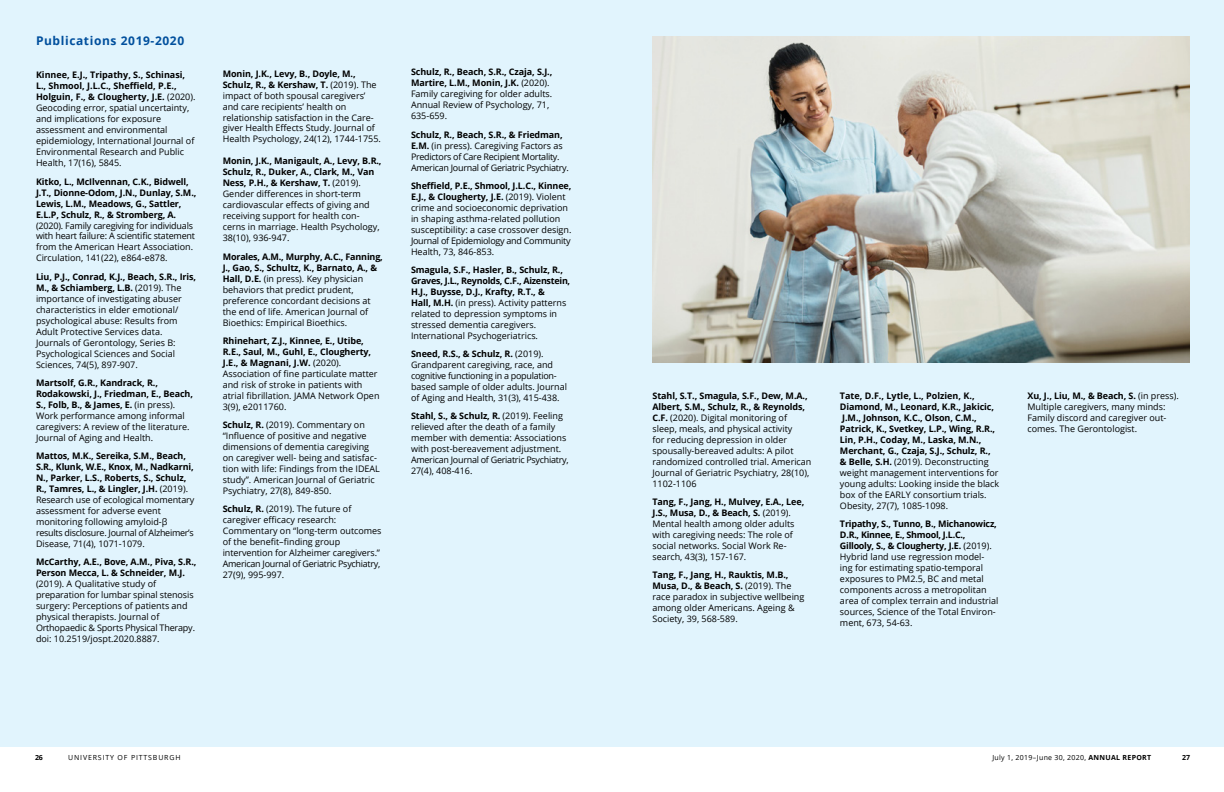
<style>
.page{position:relative;width:1224px;height:792px;background:#fff}
.page>*{position:absolute;margin:0;border:0;box-sizing:border-box;transform-origin:0 0}
.t1{font:700 12px "Open Sans";letter-spacing:.05em;color:#004f9d}
.t2{font:9px/11px "Open Sans";color:#000}
.t3{font:700 9px/11px "Open Sans";letter-spacing:-.01em;color:#000}
.t4{font:9px/11px "Open Sans";letter-spacing:-.02em;color:#000}
.t5{font:9px/11px "Open Sans";letter-spacing:-.03em;color:#000}
.t6{font:7px "Open Sans";letter-spacing:.04em;color:#000}
.t7{font:7px "Open Sans";letter-spacing:.12em;color:#000}
.t8{font:700 7px "Open Sans";color:#000}
.s1{font-weight:700}
.s2{font-weight:400}
</style>
<div class="page">
<div style="left:613px;top:0;width:611px;height:747px;background:#e1f4fd"></div>
<div style="left:0;top:0;width:612px;height:746px;background:#e1f4fd"></div>
<img style="left:652px;top:36px;width:537px;height:327px">
<h1 class="t1" style="left:36px;top:32px;width:150px">Publications 2019-2020</h1>
<p class="t2" style="left:36px;top:69px;width:161px"><span class="s1">Kinnee, E.J., Tripathy, S., Schinasi, L., Shmool, J.L.C., Sheffield, P.E., Holguin, F., &amp; Clougherty, J.E.</span> (2020).<br>Geocoding error, spatial uncertainty, and implications for exposure assessment and environmental epidemiology, International Journal of Environmental Research and Public Health, 17(16), 5845.</p>
<p class="t3" style="left:36px;top:176px;width:162px">Kitko, L., McIlvennan, C.K., Bidwell, J.T., Dionne-Odom, J.N., Dunlay, S.M., Lewis, L.M., Meadows, G., Sattler, E.L.P, Schulz, R., &amp; Stromberg, A.</p>
<p class="t4" style="left:36px;top:220px;width:161px">(2020). Family caregiving for individuals with heart failure: A scientific statement from the American Heart Association.<br>Circulation, 141(22), e864-e878.</p>
<p class="t2" style="left:36px;top:271px;width:162px"><span class="s1">Liu, P.J., Conrad, K.J., Beach, S.R., Iris, M., &amp; Schiamberg, L.B.</span> (2019). The importance of investigating abuser characteristics in elder emotional/ psychological abuse: Results from Adult Protective Services data.<br>Journals of Gerontology, Series B:<br>Psychological Sciences and Social Sciences, 74(5), 897-907.</p>
<p class="t2" style="left:36px;top:377px;width:159px"><span class="s1">Martsolf, G.R., Kandrack, R., Rodakowski, J., Friedman, E., Beach, S., Folb, B., &amp; James, E.</span> (in press).<br>Work performance among informal caregivers: A review of the literature.<br>Journal of Aging and Health.</p>
<p class="t2" style="left:36px;top:450px;width:160px"><span class="s1">Mattos, M.K., Sereika, S.M., Beach, S.R., Klunk, W.E., Knox, M., Nadkarni, N., Parker, L.S., Roberts, S., Schulz, R., Tamres, L., &amp; Lingler, J.H.</span> (2019).<br>Research use of ecological momentary assessment for adverse event monitoring following amyloid-β results disclosure. Journal of Alzheimer’s Disease, 71(4), 1071-1079.</p>
<p class="t3" style="left:36px;top:556px;width:162px">McCarthy, A.E., Bove, A.M., Piva, S.R.,<br>Person Mecca, L. &amp; Schneider, M.J.</p>
<p class="t2" style="left:36px;top:578px;width:161px">(2019). A Qualitative study of preparation for lumbar spinal stenosis surgery: Perceptions of patients and physical therapists. Journal of Orthopaedic &amp; Sports Physical Therapy. doi: 10.2519/jospt.2020.8887.</p>
<p class="t2" style="left:223px;top:68px;width:160px"><span class="s1">Monin, J.K., Levy, B., Doyle, M., Schulz, R., &amp; Kershaw, T.</span> (2019). The impact of both spousal caregivers’ and care recipients’ health on relationship satisfaction in the Care&shy;giver Health Effects Study. Journal of Health Psychology, 24(12), 1744-1755.</p>
<p class="t2" style="left:223px;top:155px;width:160px"><span class="s1">Monin, J.K., Manigault, A., Levy, B.R., Schulz, R., Duker, A., Clark, M., Van Ness, P.H., &amp; Kershaw, T.</span> (2019).<br>Gender differences in short-term cardiovascular effects of giving and receiving support for health con&shy;cerns in marriage. Health Psychology, 38(10), 936-947.</p>
<p class="t2" style="left:223px;top:251px;width:162px"><span class="s1">Morales, A.M., Murphy, A.C., Fanning, J., Gao, S., Schultz, K., Barnato, A., &amp; Hall, D.E.</span> (in press). Key physician behaviors that predict prudent, preference concordant decisions at the end of life. American Journal of Bioethics: Empirical Bioethics.</p>
<p class="t2" style="left:223px;top:335px;width:158px"><span class="s1">Rhinehart, Z.J., Kinnee, E., Utibe, R.E., Saul, M., Guhl, E., Clougherty, J.E., &amp; Magnani, J.W.</span> (2020).<br>Association of fine particulate matter and risk of stroke in patients with atrial fibrillation. JAMA Network Open 3(9), e2011760.</p>
<p class="t2" style="left:223px;top:419px;width:159px"><span class="s1">Schulz, R.</span> (2019). Commentary on “Influence of positive and negative dimensions of dementia caregiving on caregiver well- being and satisfac&shy;tion with life: Findings from the IDEAL study”. American Journal of Geriatric Psychiatry, 27(8), 849-850.</p>
<p class="t2" style="left:223px;top:503px;width:160px"><span class="s1">Schulz, R.</span> (2019). The future of caregiver efficacy research:<br>Commentary on “long-term outcomes of the benefit–finding group intervention for Alzheimer caregivers.”<br>American Journal of Geriatric Psychiatry,<br>27(9), 995-997.</p>
<p class="t2" style="left:411px;top:66px;width:143px"><span class="s1">Schulz, R., Beach, S.R., Czaja, S.J.,<br>Martire, L.M., Monin, J.K.</span> (2020).<br>Family caregiving for older adults.<br>Annual Review of Psychology, 71,<br>635-659.</p>
<p class="t5" style="left:411px;top:129px;width:159px"><span class="s1">Schulz, R., Beach, S.R., &amp; Friedman, E.M.</span> (in press). Caregiving Factors as Predictors of Care Recipient Mortality.<br>American Journal of Geriatric Psychiatry.</p>
<p class="t2" style="left:411px;top:180px;width:162px"><span class="s1">Sheffield, P.E., Shmool, J.L.C., Kinnee, E.J., &amp; Clougherty, J.E.</span> (2019). Violent crime and socioeconomic deprivation in shaping asthma-related pollution susceptibility: a case crossover design.<br>Journal of Epidemiology and Community Health, 73, 846-853.</p>
<p class="t2" style="left:411px;top:264px;width:161px"><span class="s1">Smagula, S.F., Hasler, B., Schulz, R., Graves, J.L., Reynolds, C.F., Aizenstein, H.J., Buysse, D.J., Krafty, R.T., &amp;<br>Hall, M.H.</span> (in press). Activity patterns related to depression symptoms in stressed dementia caregivers.<br>International Psychogeriatrics.</p>
<p class="t2" style="left:411px;top:348px;width:158px"><span class="s1">Sneed, R.S., &amp; Schulz, R.</span> (2019).<br>Grandparent caregiving, race, and cognitive functioning in a population&shy;based sample of older adults. Journal of Aging and Health, 31(3), 415-438.</p>
<p class="t2" style="left:411px;top:410px;width:159px"><span class="s1">Stahl, S., &amp; Schulz, R.</span> (2019). Feeling relieved after the death of a family member with dementia: Associations with post-bereavement adjustment.<br>American Journal of Geriatric Psychiatry, 27(4), 408-416.</p>
<p class="t2" style="left:652px;top:390px;width:160px"><span class="s1">Stahl, S.T., Smagula, S.F., Dew, M.A., Albert, S.M., Schulz, R., &amp; Reynolds, C.F.</span> (2020). Digital monitoring of sleep, meals, and physical activity<br>for reducing depression in older spousally-bereaved adults: A pilot randomized controlled trial. American Journal of Geriatric Psychiatry, 28(10), 1102-1106</p>
<p class="t2" style="left:652px;top:496px;width:153px"><span class="s1">Tang, F., Jang, H., Mulvey, E.A., Lee,<br>J.S., Musa, D., &amp; Beach, S.</span> (2019).<br>Mental health among older adults with caregiving needs: The role of social networks. Social Work Re&shy;search, 43(3), 157-167.</p>
<p class="t2" style="left:652px;top:569px;width:153px"><span class="s1">Tang, F., Jang, H., Rauktis, M.B.,<br>Musa, D., &amp; Beach, S.</span> (2019). The race paradox in subjective wellbeing among older Americans. Ageing &amp;<br>Society, 39, 568-589.</p>
<p class="t3" style="left:840px;top:390px;width:161px">Tate, D.F., Lytle, L., Polzien, K., Diamond, M., Leonard, K.R., Jakicic, J.M., Johnson, K.C., Olson, C.M., Patrick, K., Svetkey, L.P., Wing, R.R., Lin, P.H., Coday, M., Laska, M.N., Merchant, G., Czaja, S.J., Schulz, R., &amp; Belle, S.H. <span class="s2">(2019). Deconstructing weight management interventions for young adults: Looking inside the black box of the EARLY consortium trials.<br>Obesity, 27(7), 1085-1098.</span></p>
<p class="t2" style="left:840px;top:518px;width:160px"><span class="s1">Tripathy, S., Tunno, B., Michanowicz, D.R., Kinnee, E., Shmool, J.L.C., Gillooly, S., &amp; Clougherty, J.E.</span> (2019).<br>Hybrid land use regression model&shy;ing for estimating spatio-temporal exposures to PM2.5, BC and metal components across a metropolitan area of complex terrain and industrial sources, Science of the Total Environ&shy;ment, 673, 54-63.</p>
<p class="t2" style="left:1027px;top:390px;width:153px"><span class="s1">Xu, J., Liu, M., &amp; Beach, S.</span> (in press).<br>Multiple caregivers, many minds:<br>Family discord and caregiver out&shy;comes. The Gerontologist.</p>
<p class="t8" style="left:35px;top:752px;width:9px">26</p>
<p class="t7" style="left:68px;top:753px;width:114px">UNIVERSITY OF PITTSBURGH</p>
<p class="t6" style="left:992px;top:753px;width:160px">July 1, 2019–June 30, 2020, <span class="s1">ANNUAL REPORT</span></p>
<p class="t8" style="left:1182px;top:753px;width:9px">27</p>
</div>
